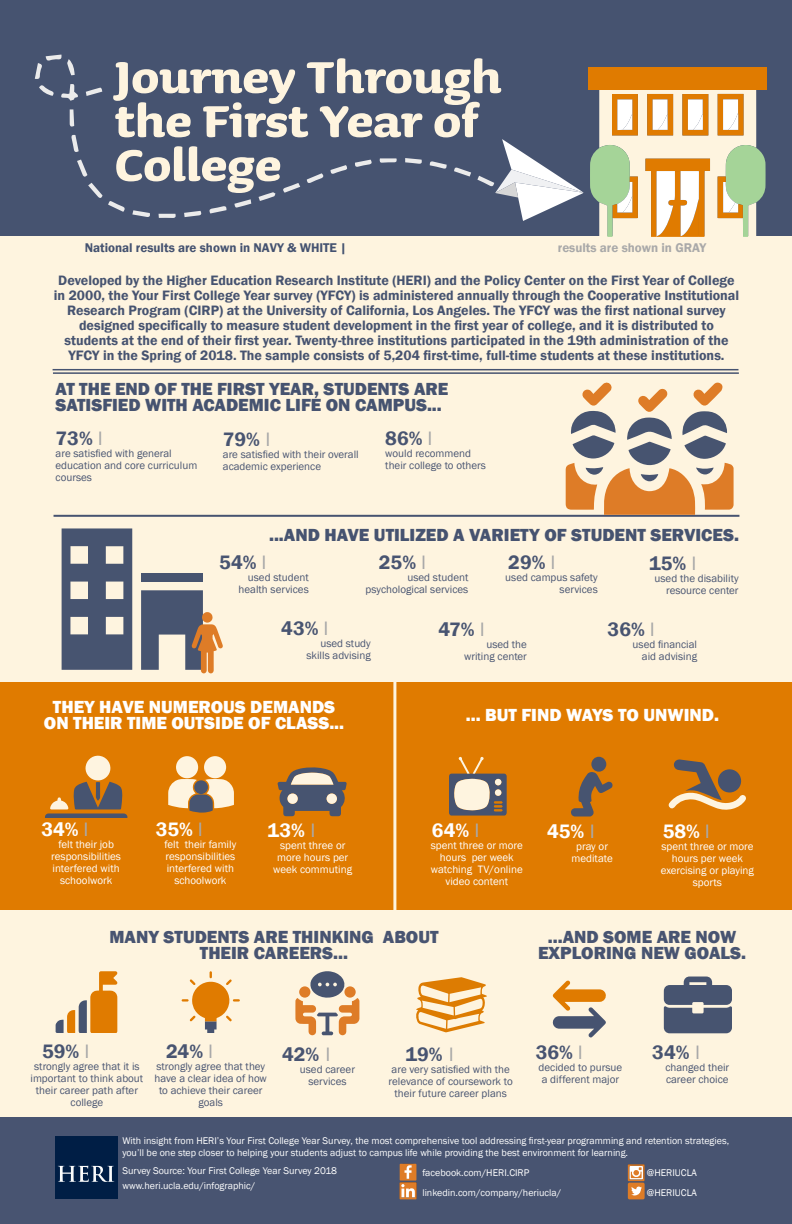
<style>
.page{position:relative;width:792px;height:1224px;background:#465370}
.page>*{position:absolute;margin:0;border:0;box-sizing:border-box;transform-origin:0 0}
.t1{font:700 57px/44px "Sauna Pro";color:#fef4df}
.t2{font:600 20px "Franklin Gothic";color:#485471}
.t3{font:600 20px "Franklin Gothic";color:#fff}
.t4{font:800 18px/16px "Franklin Gothic";color:#465370}
.t5{font:800 18px/16px "Franklin Gothic";color:#485471;text-align:center}
.t6{font:800 18px/16px "Franklin Gothic";color:#fff;text-align:center}
.t7{font:600 14px/15px "Franklin Gothic";color:#465370;text-align:center}
.t8{font:600 13px "Franklin Gothic";color:#445270}
.t9{font:600 13px "Franklin Gothic";color:#a9a9a9}
.t10{font:11px/12px "Franklin Gothic";color:#485471;text-align:right}
.t11{font:11px/12px "Franklin Gothic";color:#fff;text-align:center}
.t12{font:10px/12px "Franklin Gothic";color:#fff}
.s1{font-family:"Franklin Gothic Demi";font-weight:400}
.s2{font-weight:400;color:#a9a9a9}
</style>
<div class="page">
<div style="left:0;top:236px;width:792px;height:888px;background:#fef4df"></div>
<div style="left:0;top:1117px;width:792px;height:107px;background:#485471"></div>
<svg style="left:234px;top:199px;width:17px;height:9px"></svg>
<svg style="left:71px;top:134px;width:8px;height:18px"></svg>
<svg style="left:331px;top:165px;width:16px;height:9px"></svg>
<svg style="left:405px;top:158px;width:17px;height:6px"></svg>
<svg style="left:454px;top:167px;width:17px;height:10px"></svg>
<svg style="left:209px;top:206px;width:18px;height:7px"></svg>
<svg style="left:70px;top:109px;width:4px;height:18px"></svg>
<svg style="left:355px;top:160px;width:17px;height:7px"></svg>
<svg style="left:307px;top:173px;width:17px;height:10px"></svg>
<svg style="left:283px;top:183px;width:17px;height:10px"></svg>
<svg style="left:77px;top:160px;width:48px;height:52px"></svg>
<svg style="left:132px;top:210px;width:18px;height:7px"></svg>
<svg style="left:379px;top:158px;width:18px;height:5px"></svg>
<svg style="left:430px;top:161px;width:17px;height:8px"></svg>
<svg style="left:259px;top:192px;width:16px;height:9px"></svg>
<svg style="left:184px;top:211px;width:18px;height:6px"></svg>
<svg style="left:86px;top:87px;width:16px;height:9px"></svg>
<svg style="left:35px;top:55px;width:43px;height:46px"></svg>
<svg style="left:159px;top:214px;width:17px;height:4px"></svg>
<div style="left:393px;top:683px;width:399px;height:227px;background:#e07b00"></div>
<div style="left:0;top:683px;width:394px;height:227px;background:#e07b00"></div>
<svg style="left:590px;top:90px;width:176px;height:147px;background:#d7c79e"></svg>
<div style="left:588px;top:67px;width:179px;height:23px;background:#e07b00"></div>
<hr style="left:54px;top:515px;width:685px;height:2px;background:#465370">
<svg style="left:45px;top:755px;width:82px;height:63px"></svg>
<div style="left:176px;top:756px;width:22px;height:22px;background:#fef4e0;border-radius:50%"></div>
<div style="left:204px;top:756px;width:22px;height:22px;background:#fef4e0;border-radius:50%"></div>
<svg style="left:168px;top:779px;width:66px;height:34px"></svg>
<div style="left:194px;top:780px;width:14px;height:14px;background:#475470;border-radius:50%"></div>
<svg style="left:278px;top:767px;width:69px;height:49px"></svg>
<svg style="left:449px;top:757px;width:58px;height:59px"></svg>
<svg style="left:571px;top:771px;width:42px;height:46px"></svg>
<div style="left:591px;top:757px;width:15px;height:15px;background:#475470;border-radius:50%"></div>
<svg style="left:669px;top:759px;width:77px;height:51px"></svg>
<svg style="left:56px;top:971px;width:62px;height:62px"></svg>
<svg style="left:182px;top:971px;width:58px;height:62px"></svg>
<svg style="left:416px;top:977px;width:71px;height:55px"></svg>
<svg style="left:295px;top:971px;width:64px;height:64px"></svg>
<div style="left:299px;top:986px;width:12px;height:12px;background:#de7c27;border-radius:50%"></div>
<div style="left:344px;top:986px;width:12px;height:12px;background:#de7c27;border-radius:50%"></div>
<hr style="left:393px;top:676px;width:3px;height:256px;background:#fef4df">
<svg style="left:552px;top:980px;width:54px;height:57px"></svg>
<svg style="left:664px;top:977px;width:68px;height:56px"></svg>
<div style="left:55px;top:1136px;width:63px;height:62px;background:#001e45"></div>
<svg style="left:58px;top:1166px;width:56px;height:16px"></svg>
<svg style="left:400px;top:1164px;width:16px;height:35px"></svg>
<svg style="left:566px;top:382px;width:168px;height:133px"></svg>
<svg style="left:62px;top:528px;width:70px;height:142px"></svg>
<div style="left:141px;top:573px;width:62px;height:8px;background:#475470"></div>
<svg style="left:141px;top:590px;width:82px;height:83px"></svg>
<svg style="left:628px;top:1164px;width:17px;height:35px"></svg>
<svg style="left:477px;top:139px;width:107px;height:82px"></svg>
<hr style="left:53px;top:369px;width:685px;height:1px;background:#465370">
<hr style="left:53px;top:372px;width:686px;height:2px;background:#465370">
<h1 class="t1" style="left:115px;top:54px;width:388px">Journey Through the First Year of<br>College</h1>
<p class="t8" style="left:85px;top:240px;width:264px">National results are show<span class="s1">n</span> in NAVY &amp; WHITE |</p>
<p class="t9" style="left:558px;top:240px;width:150px">results are shown in GRAY</p>
<p class="t7" style="left:54px;top:273px;width:687px">Developed by the Higher Education Research Institute (HERI) and the Policy Center on the First Year of College in 2000, the Your First College Year survey (YFCY) is administered annually through the Cooperative Institutional Research Program (CIRP) at the University of California, Los Angeles. The YFCY was the first national survey designed specifically to measure student development in the first year of college, and it is distributed to students at the end of their first year. Twenty-three institutions participated in the 19th administration of the YFCY in the Spring of 2018. The sample consists of 5,204 first-time, full-time students at these institutions.</p>
<h3 class="t4" style="left:56px;top:381px;width:394px">AT THE END OF THE FIRST YEAR, STUDENTS ARE<br>SATISFIED WITH ACADEMIC LIFE ON CAMPUS...</h3>
<h2 class="t2" style="left:56px;top:426px;width:49px">73% <span class="s2">I</span></h2>
<p class="t10" style="left:56px;top:448px;width:143px;text-align:left">are satisfied with general education and core curriculum courses</p>
<h2 class="t2" style="left:385px;top:426px;width:49px">86% <span class="s2">I</span></h2>
<p class="t10" style="left:385px;top:448px;width:102px;text-align:left">would recommend their college to others</p>
<h2 class="t2" style="left:223px;top:427px;width:49px">79% <span class="s2">I</span></h2>
<p class="t10" style="left:223px;top:449px;width:137px;text-align:left">are satisfied with their overall academic experience</p>
<h3 class="t4" style="left:269px;top:527px;width:471px">...AND HAVE UTILIZED A VARIETY OF STUDENT SERVICES.</h3>
<h2 class="t2" style="left:219px;top:550px;width:49px">54% <span class="s2">I</span></h2>
<p class="t10" style="left:239px;top:571px;width:72px">used student health services</p>
<h2 class="t2" style="left:379px;top:550px;width:49px">25% <span class="s2">I</span></h2>
<p class="t10" style="left:366px;top:572px;width:104px">used student psychological services</p>
<h2 class="t2" style="left:508px;top:550px;width:49px">29% <span class="s2">I</span></h2>
<p class="t10" style="left:505px;top:572px;width:94px">used campus safety services</p>
<h2 class="t2" style="left:649px;top:551px;width:49px">15% <span class="s2">I</span></h2>
<p class="t10" style="left:655px;top:572px;width:86px">used the disability resource center</p>
<h2 class="t2" style="left:281px;top:616px;width:49px">43% <span class="s2">I</span></h2>
<p class="t10" style="left:307px;top:638px;width:66px">used study skills advising</p>
<h2 class="t2" style="left:438px;top:617px;width:48px">47% <span class="s2">I</span></h2>
<p class="t10" style="left:464px;top:638px;width:64px">used the writing center</p>
<h2 class="t2" style="left:608px;top:617px;width:49px">36% <span class="s2">I</span></h2>
<p class="t10" style="left:633px;top:638px;width:66px">used financial aid advising</p>
<h3 class="t6" style="left:44px;top:699px;width:302px">THEY HAVE NUMEROUS DEMANDS<br>ON THEIR TIME OUTSIDE OF CLASS...</h3>
<h2 class="t3" style="left:41px;top:817px;width:49px">34% <span class="s2">I</span></h2>
<p class="t11" style="left:51px;top:839px;width:71px">felt their job responsibilities interfered with schoolwork</p>
<h2 class="t3" style="left:156px;top:817px;width:49px">35% <span class="s2">I</span></h2>
<p class="t11" style="left:165px;top:839px;width:73px">felt their family responsibilities interfered with schoolwork</p>
<h2 class="t3" style="left:268px;top:818px;width:50px">13% <span class="s2">I</span></h2>
<p class="t11" style="left:273px;top:840px;width:80px">spent three or more hours per week commuting</p>
<h3 class="t6" style="left:466px;top:707px;width:255px">... BUT FIND WAYS TO UNWIND.</h3>
<h2 class="t3" style="left:432px;top:818px;width:49px">64% <span class="s2">I</span></h2>
<p class="t11" style="left:431px;top:839px;width:94px">spent three or more hours per week watching TV/online video content</p>
<h2 class="t3" style="left:547px;top:819px;width:49px">45% <span class="s2">I</span></h2>
<p class="t11" style="left:571px;top:840px;width:43px">pray or meditate</p>
<h2 class="t3" style="left:663px;top:819px;width:49px">58% <span class="s2">I</span></h2>
<p class="t11" style="left:661px;top:840px;width:95px">spent three or more hours per week exercising or playing sports</p>
<h3 class="t5" style="left:109px;top:929px;width:331px">MANY STUDENTS ARE THINKING ABOUT<br>THEIR CAREERS...</h3>
<h3 class="t5" style="left:538px;top:929px;width:209px">...AND SOME ARE NOW<br>EXPLORING NEW GOALS.</h3>
<h2 class="t2" style="left:42px;top:1039px;width:49px">59% <span class="s2">I</span></h2>
<p class="t10" style="left:31px;top:1060px;width:114px;text-align:center">strongly agree that it is important to think about their career path after college</p>
<h2 class="t2" style="left:166px;top:1039px;width:49px">24% <span class="s2">I</span></h2>
<p class="t10" style="left:155px;top:1060px;width:114px;text-align:center">strongly agree that they have a clear idea of how to achieve their career goals</p>
<h2 class="t2" style="left:282px;top:1042px;width:50px">42% <span class="s2">I</span></h2>
<p class="t10" style="left:300px;top:1063px;width:57px;text-align:center">used career services</p>
<h2 class="t2" style="left:405px;top:1042px;width:50px">19% <span class="s2">I</span></h2>
<p class="t10" style="left:389px;top:1063px;width:126px;text-align:center">are very satisfied with the relevance of coursework to their future career plans</p>
<h2 class="t2" style="left:536px;top:1040px;width:49px">36% <span class="s2">I</span></h2>
<p class="t10" style="left:539px;top:1062px;width:85px;text-align:left">decided to pursue a different major</p>
<h2 class="t2" style="left:652px;top:1040px;width:49px">34% <span class="s2">I</span></h2>
<p class="t10" style="left:665px;top:1062px;width:65px;text-align:left">changed their career choice</p>
<p class="t12" style="left:122px;top:1135px;width:608px">With insight from HERI’s Your First College Year Survey, the most comprehensive tool addressing first-year programming and retention strategies, you’ll be one step closer to helping your students adjust to campus life while providing the best environment for learning.</p>
<p class="t12" style="left:122px;top:1163px;width:216px;line-height:15px">Survey Source: Your First College Year Survey 2018 www.heri.ucla.edu/infographic/</p>
<p class="t12" style="left:422px;top:1167px;width:108px">facebook.com/HERI.CIRP</p>
<p class="t12" style="left:647px;top:1167px;width:52px">@HERIUCLA</p>
<p class="t12" style="left:422px;top:1187px;width:140px">linkedin.com/company/heriucla/</p>
<p class="t12" style="left:647px;top:1187px;width:52px">@HERIUCLA</p>
</div>
